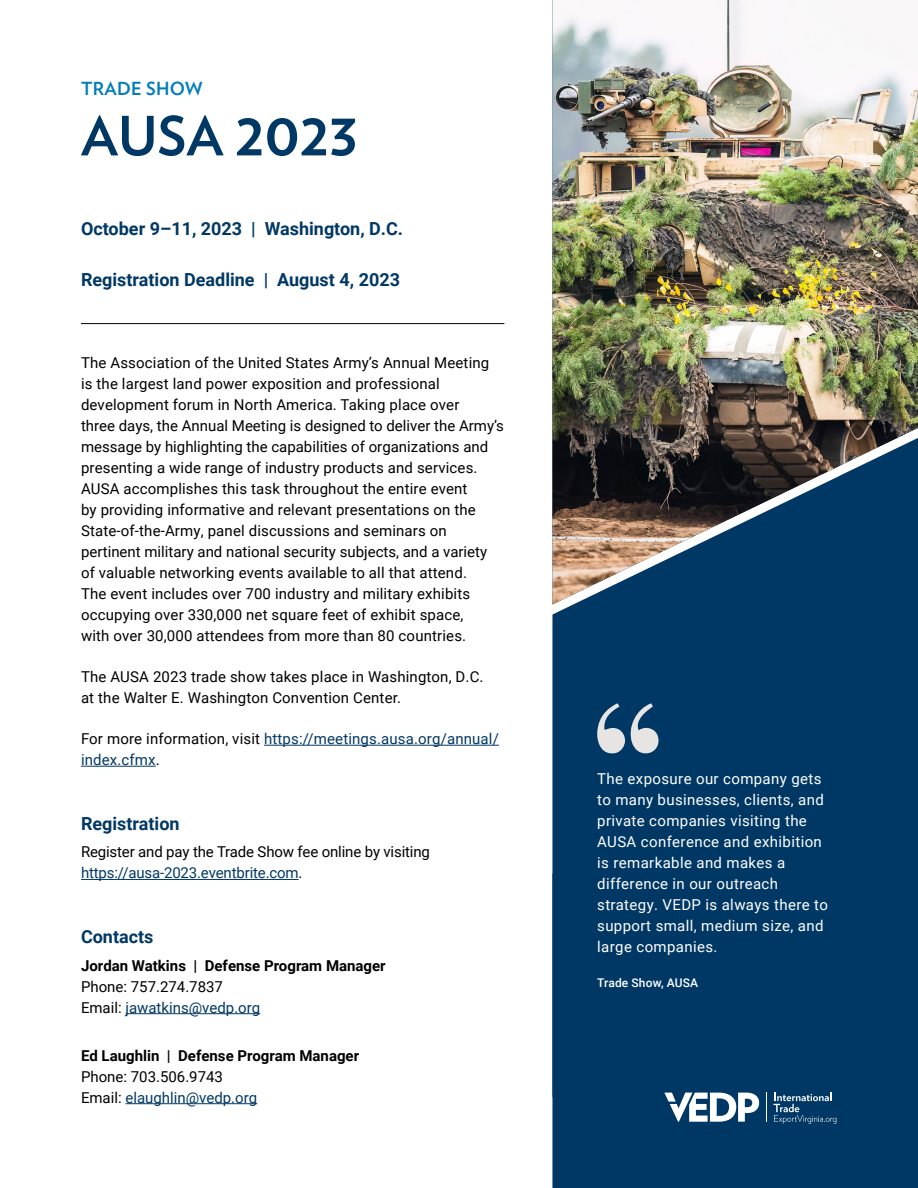
<style>
.page{position:relative;width:918px;height:1188px;background:#fff}
.page>*{position:absolute;margin:0;border:0;box-sizing:border-box;transform-origin:0 0}
.t1{font:700 54px "Verlag";color:#003865}
.t2{font:700 18px "Roboto";color:#003865}
.t3{font:700 18px "Verlag";letter-spacing:.015em;color:#007dba}
.t4{font:15px/21px "Roboto";letter-spacing:.01em;color:#000}
.t5{font:15px/21px "Roboto";letter-spacing:.025em;color:#fff}
.t6{font:15px/21px "Roboto";letter-spacing:-.01em;color:#000}
.t7{font:15px/21px "Roboto";letter-spacing:.01em;color:#003865}
.t8{font:700 15px "Roboto";color:#000}
.t9{font:500 12px "Roboto";letter-spacing:.01em;color:#fff}
.s1{font-size:63px}
.s2{color:#000}
.s3{color:#003865}
</style>
<div class="page">
<div style="left:552px;top:1097px;width:366px;height:91px;background:#003865"></div>
<hr style="left:264px;top:745px;width:235px;height:1px;background:#003865">
<hr style="left:81px;top:766px;width:75px;height:1px;background:#003865">
<hr style="left:81px;top:879px;width:218px;height:1px;background:#003865">
<hr style="left:125px;top:1013px;width:135px;height:1px;background:#003865">
<hr style="left:125px;top:1103px;width:132px;height:1px;background:#003865">
<div style="left:552px;top:604px;width:366px;height:493px;background:#003865"></div>
<img style="left:552px;top:0;width:366px;height:604px">
<svg style="left:664px;top:1093px;width:95px;height:29px"></svg>
<svg style="left:766px;top:1093px;width:1px;height:29px"></svg>
<svg style="left:774px;top:1093px;width:62px;height:31px"></svg>
<hr style="left:81px;top:323px;width:423px;height:1px;background:#000">
<svg style="left:597px;top:703px;width:62px;height:50px"></svg>
<p class="t3" style="left:81px;top:75px;width:123px">TRADE SHOW</p>
<h1 class="t1" style="left:81px;top:93px;width:278px">AUSA <span class="s1">2023</span></h1>
<p class="t2" style="left:81px;top:216px;width:324px">October 9–11, 2023 | Washington, D.C.</p>
<p class="t2" style="left:81px;top:267px;width:321px">Registration Deadline | August 4, 2023</p>
<p class="t4" style="left:81px;top:351px;width:425px">The Association of the United States Army’s Annual Meeting is the largest land power exposition and professional development forum in North America. Taking place over<br>three days, the Annual Meeting is designed to deliver the Army’s message by highlighting the capabilities of organizations and presenting a wide range of industry products and services.<br>AUSA accomplishes this task throughout the entire event<br>by providing informative and relevant presentations on the State-of-the-Army, panel discussions and seminars on pertinent military and national security subjects, and a variety of valuable networking events available to all that attend.<br>The event includes over 700 industry and military exhibits occupying over 330,000 net square feet of exhibit space,<br>with over 30,000 attendees from more than 80 countries.</p>
<p class="t4" style="left:81px;top:665px;width:404px">The AUSA 2023 trade show takes place in Washington, D.C. at the Walter E. Washington Convention Center.</p>
<p class="t7" style="left:81px;top:728px;width:419px"><span class="s2">For more information, visit</span> https://meetings.ausa.org/annual/ index.cfmx<span class="s2">.</span></p>
<p class="t2" style="left:81px;top:811px;width:100px">Registration</p>
<p class="t6" style="left:81px;top:841px;width:351px">Register and pay the Trade Show fee online by visiting <span class="s3">https://ausa-2023.eventbrite.com</span>.</p>
<p class="t2" style="left:81px;top:924px;width:74px">Contacts</p>
<p class="t8" style="left:81px;top:955px;width:306px">Jordan Watkins | Defense Program Manager</p>
<p class="t4" style="left:81px;top:975px;width:181px">Phone: 757.274.7837<br>Email: <span class="s3">jawatkins@vedp.org</span></p>
<p class="t8" style="left:81px;top:1045px;width:280px">Ed Laughlin | Defense Program Manager</p>
<p class="t4" style="left:81px;top:1065px;width:178px">Phone: 703.506.9743<br>Email: <span class="s3">elaughlin@vedp.org</span></p>
<p class="t5" style="left:597px;top:767px;width:232px">The exposure our company gets to many businesses, clients, and private companies visiting the<br>AUSA conference and exhibition is remarkable and makes a difference in our outreach strategy. VEDP is always there to support small, medium size, and large companies.</p>
<p class="t9" style="left:597px;top:974px;width:102px">Trade Show, AUSA</p>
</div>
